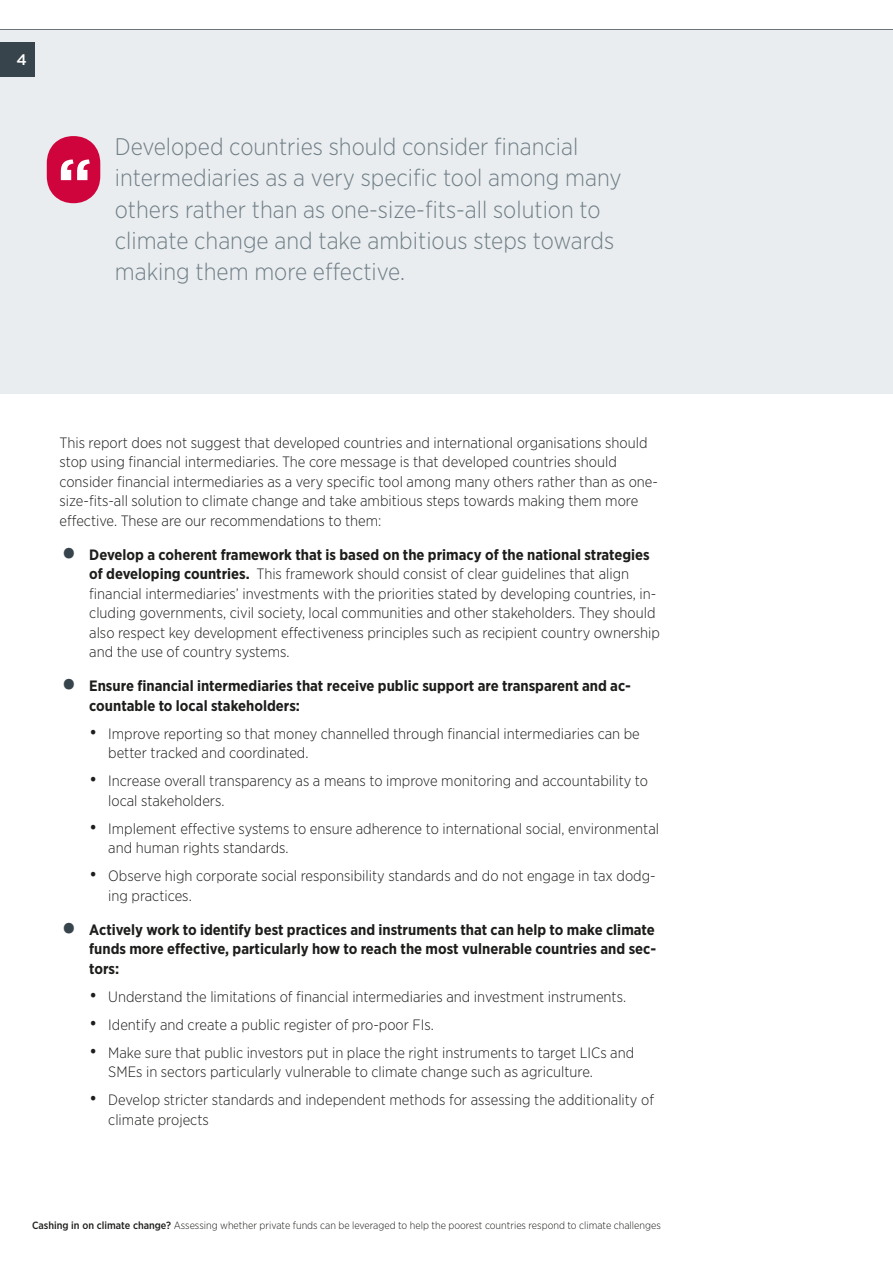
<style>
.page{position:relative;width:893px;height:1263px;background:#fff}
.page>*{position:absolute;margin:0;border:0;box-sizing:border-box;transform-origin:0 0}
.t1{font:700 64.05px "Gotham HTF";color:#fff}
.t2{font:300 24px/31.2px "Gotham Narrow";color:#707f88}
.t3{font:500 15.3px "Gotham HTF";color:#fff}
.t4{font:300 15px/19.5px "Gotham Narrow";color:#1d1d1b}
.t5{font:700 15px/19.5px "Gotham Narrow";color:#1d1d1b}
.t6{font:300 10.5px "Gotham Narrow";color:#1d1d1b}
.s1{font-size:45px;color:#37444c}
.s2{font-weight:700}
.s3{font-weight:300;font-size:45px;color:#37444c}
.s4{font-size:19.5px}
.s5{font-weight:500}
</style>
<div class="page">
<div style="left:0;top:30px;width:893px;height:363px;background:#eaedef"></div>
<div style="left:0;top:43px;width:34px;height:34px;background:#37444c"></div>
<svg style="left:46px;top:136px;width:55px;height:68px"></svg>
<hr style="left:892px;top:30px;width:1px;height:364px;background:#eaedef">
<p class="t3" style="left:16px;top:51px;width:12px">4</p>
<h1 class="t1" style="left:57px;top:145px;width:36px">“</h1>
<h2 class="t2" style="left:115px;top:131px;width:508px">Developed countries should consider financial intermediaries as a very specific tool among many others rather than as one-size-fits-all solution to climate change and take ambitious steps towards making them more effective.</h2>
<p class="t4" style="left:60px;top:432px;width:600px">This report does not suggest that developed countries and international organisations should stop using financial intermediaries. The core message is that developed countries should consider financial intermediaries as a very specific tool among many others rather than as one&shy;size-fits-all solution to climate change and take ambitious steps towards making them more effective. These are our recommendations to them:</p>
<p class="t4" style="left:89px;top:544px;width:572px;text-indent:-30px"><span class="s1">•</span> <span class="s2">Develop a coherent framework that is based on the primacy of the national strategies of developing countries.</span> This framework should consist of clear guidelines that align financial intermediaries’ investments with the priorities stated by developing countries, in&shy;cluding governments, civil society, local communities and other stakeholders. They should also respect key development effectiveness principles such as recipient country ownership and the use of country systems.</p>
<p class="t5" style="left:89px;top:676px;width:543px;text-indent:-30px"><span class="s3">•</span> Ensure financial intermediaries that receive public support are transparent and ac&shy;countable to local stakeholders:</p>
<p class="t4" style="left:108px;top:723px;width:533px;text-indent:-19px"><span class="s4">•</span> Improve reporting so that money channelled through financial intermediaries can be better tracked and coordinated.</p>
<p class="t4" style="left:108px;top:771px;width:541px;text-indent:-19px"><span class="s4">•</span> Increase overall transparency as a means to improve monitoring and accountability to local stakeholders.</p>
<p class="t4" style="left:108px;top:818px;width:552px;text-indent:-19px"><span class="s4">•</span> Implement effective systems to ensure adherence to international social, environmental and human rights standards.</p>
<p class="t4" style="left:108px;top:866px;width:549px;text-indent:-19px"><span class="s4">•</span> Observe high corporate social responsibility standards and do not engage in tax dodg&shy;ing practices.</p>
<p class="t5" style="left:89px;top:919px;width:568px;text-align:justify;text-indent:-30px"><span class="s3">•</span> Actively work to identify best practices and instruments that can help to make climate funds more effective, particularly how to reach the most vulnerable countries and sec&shy;tors:</p>
<p class="t4" style="left:89px;top:986px;width:538px"><span class="s4">•</span> Understand the limitations of financial intermediaries and investment instruments.</p>
<p class="t4" style="left:89px;top:1014px;width:346px"><span class="s4">•</span> Identify and create a public register of pro-poor FIs.</p>
<p class="t4" style="left:108px;top:1042px;width:527px;text-indent:-19px"><span class="s4">•</span> Make sure that public investors put in place the right instruments to target LICs and<br>SMEs in sectors particularly vulnerable to climate change such as agriculture.</p>
<p class="t4" style="left:108px;top:1090px;width:547px;text-indent:-19px"><span class="s4">•</span> Develop stricter standards and independent methods for assessing the additionality of climate projects</p>
<p class="t6" style="left:32px;top:1219px;width:630px"><span class="s5">Cashing in on climate change?</span> Assessing whether private funds can be leveraged to help the poorest countries respond to climate challenges</p>
</div>
